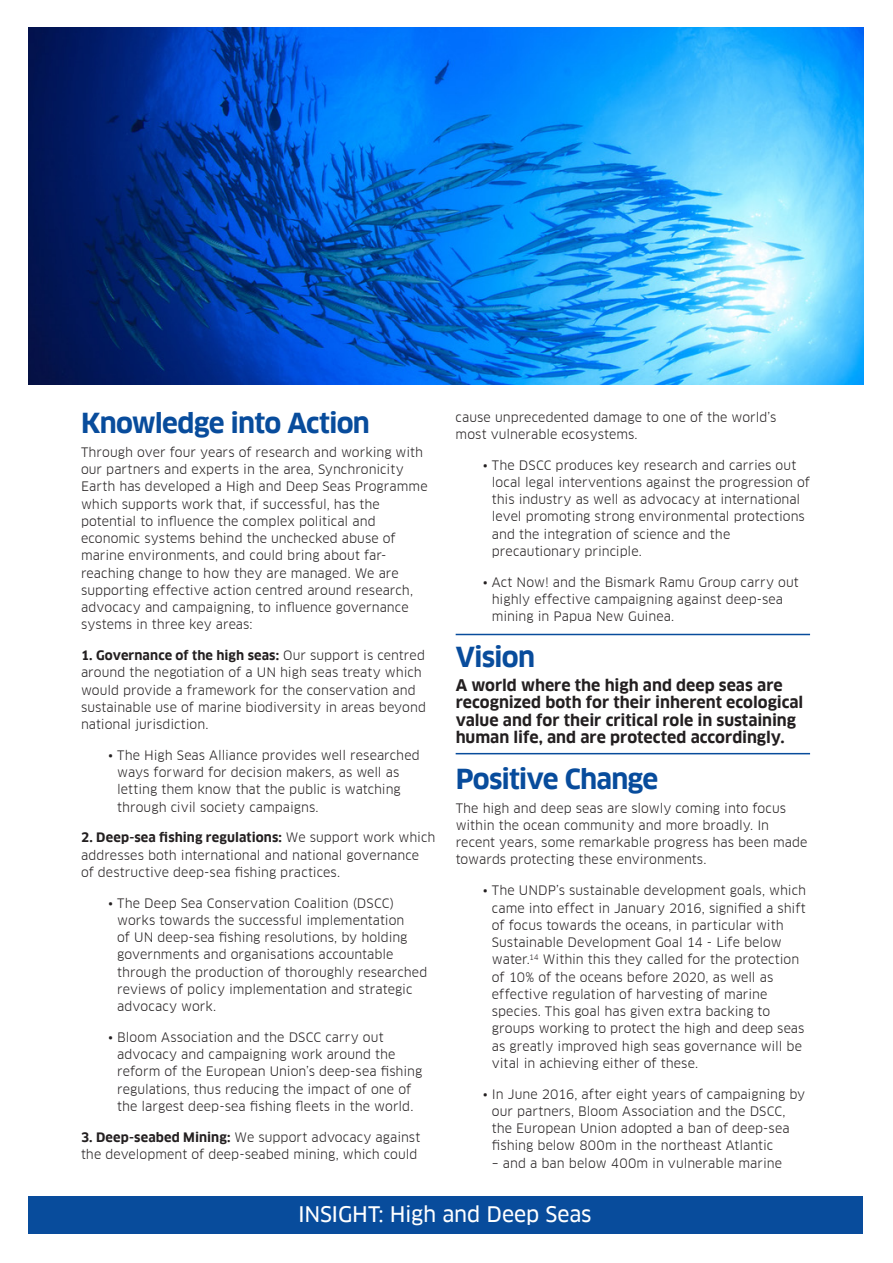
<style>
.page{position:relative;width:893px;height:1263px;background:#fff}
.page>*{position:absolute;margin:0;border:0;box-sizing:border-box;transform-origin:0 0}
.t1{font:700 27px "Clan Offc Pro";letter-spacing:-.03em;color:#084c9c}
.t2{font:21px "Clan Offc Pro News";letter-spacing:-.01em;color:#fff}
.t3{font:700 15.75px/17.2px "Clan Offc Pro";color:#231f20}
.t4{font:12.75px/17.2px "Clan Offc Pro";color:#231f20}
.s1{font-weight:700}
</style>
<div class="page">
<div style="left:29px;top:1196px;width:834px;height:38px;background:#084c9c"></div>
<img style="left:28px;top:28px;width:835px;height:357px">
<hr style="left:456px;top:634px;width:354px;height:1px;background:#084c9c">
<hr style="left:456px;top:753px;width:354px;height:1px;background:#084c9c">
<h1 class="t1" style="left:81px;top:411px;width:290px">Knowledge into Action</h1>
<p class="t4" style="left:81px;top:443px;width:348px">Through over four years of research and working with our partners and experts in the area, Synchronicity Earth has developed a High and Deep Seas Programme which supports work that, if successful, has the potential to influence the complex political and economic systems behind the unchecked abuse of marine environments, and could bring about far&shy;reaching change to how they are managed. We are supporting effective action centred around research, advocacy and campaigning, to influence governance systems in three key areas:</p>
<p class="t4" style="left:81px;top:647px;width:346px"><span class="s1">1. Governance of the high seas:</span> Our support is centred around the negotiation of a UN high seas treaty which would provide a framework for the conservation and sustainable use of marine biodiversity in areas beyond national jurisdiction.</p>
<p class="t4" style="left:117px;top:746px;width:304px;text-indent:-9px">• The High Seas Alliance provides well researched ways forward for decision makers, as well as letting them know that the public is watching through civil society campaigns.</p>
<p class="t4" style="left:81px;top:829px;width:356px"><span class="s1">2. Deep-sea fishing regulations:</span> We support work which addresses both international and national governance<br>of destructive deep-sea fishing practices.</p>
<p class="t4" style="left:117px;top:894px;width:312px;text-indent:-9px">• The Deep Sea Conservation Coalition (DSCC) works towards the successful implementation<br>of UN deep-sea fishing resolutions, by holding governments and organisations accountable through the production of thoroughly researched reviews of policy implementation and strategic advocacy work.</p>
<p class="t4" style="left:117px;top:1028px;width:306px;text-indent:-9px">• Bloom Association and the DSCC carry out advocacy and campaigning work around the reform of the European Union’s deep-sea fishing regulations, thus reducing the impact of one of the largest deep-sea fishing fleets in the world.</p>
<p class="t4" style="left:81px;top:1128px;width:341px"><span class="s1">3. Deep-seabed Mining:</span> We support advocacy against the development of deep-seabed mining, which could</p>
<p class="t4" style="left:456px;top:408px;width:322px">cause unprecedented damage to one of the world’s most vulnerable ecosystems.</p>
<p class="t4" style="left:492px;top:456px;width:320px;text-indent:-9px">• The DSCC produces key research and carries out local legal interventions against the progression of this industry as well as advocacy at international level promoting strong environmental protections and the integration of science and the precautionary principle.</p>
<p class="t4" style="left:492px;top:573px;width:308px;text-indent:-9px">• Act Now! and the Bismark Ramu Group carry out highly effective campaigning against deep-sea mining in Papua New Guinea.</p>
<h1 class="t1" style="left:456px;top:645px;width:81px">Vision</h1>
<p class="t3" style="left:456px;top:677px;width:349px">A world where the high and deep seas are recognized both for their inherent ecological value and for their critical role in sustaining human life, and are protected accordingly.</p>
<h1 class="t1" style="left:456px;top:767px;width:204px">Positive Change</h1>
<p class="t4" style="left:456px;top:799px;width:353px">The high and deep seas are slowly coming into focus within the ocean community and more broadly. In recent years, some remarkable progress has been made towards protecting these environments.</p>
<p class="t4" style="left:492px;top:882px;width:316px;text-indent:-9px">• The UNDP’s sustainable development goals, which came into effect in January 2016, signified a shift of focus towards the oceans, in particular with Sustainable Development Goal 14 - Life below water.<sup>14</sup> Within this they called for the protection of 10% of the oceans before 2020, as well as effective regulation of harvesting of marine species. This goal has given extra backing to groups working to protect the high and deep seas as greatly improved high seas governance will be vital in achieving either of these.</p>
<p class="t4" style="left:492px;top:1085px;width:315px;text-indent:-9px">• In June 2016, after eight years of campaigning by our partners, Bloom Association and the DSCC, the European Union adopted a ban of deep-sea fishing below 800m in the northeast Atlantic</p>
<p class="t4" style="left:492px;top:1154px;width:292px">– and a ban below 400m in vulnerable marine</p>
<h2 class="t2" style="left:298px;top:1205px;width:295px">INSIGHT: High and Deep Seas</h2>
</div>
